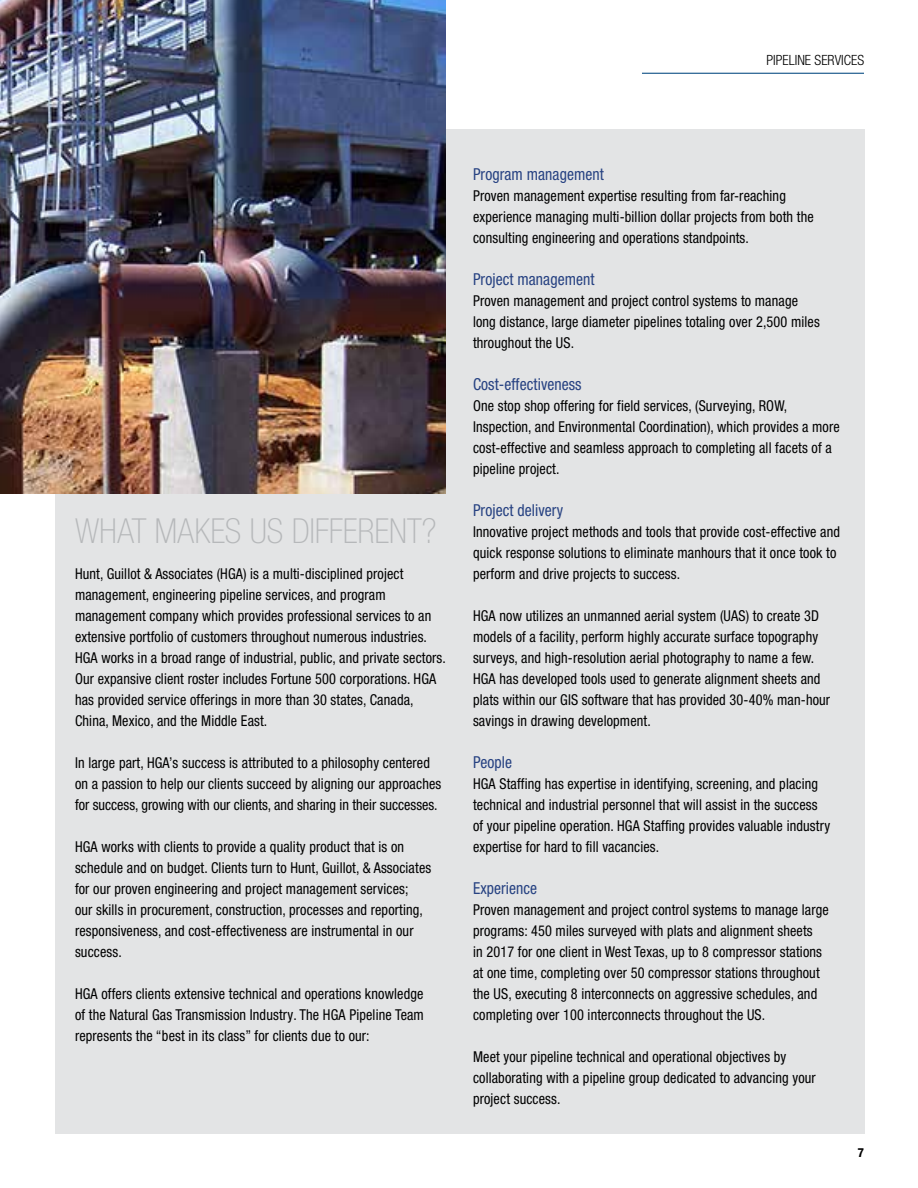
<style>
.page{position:relative;width:918px;height:1188px;background:#fff}
.page>*{position:absolute;margin:0;border:0;box-sizing:border-box;transform-origin:0 0}
.t1{font:100 condensed 34.5px "Helvetica Neue LT Pro";color:#b6b8ba}
.t2{font:condensed 16.5px "Helvetica Neue LT Pro";letter-spacing:.005em;color:#274282;scale:.95 1}
.t3{font:condensed 15px/21px "Helvetica Neue LT Pro";letter-spacing:.01em;color:#000;scale:.95 1}
.t4{font:300 condensed 14.1px "Helvetica Neue LT Pro";color:#000}
.t5{font:700 condensed 12.75px "Helvetica Neue";color:#000}
</style>
<div class="page">
<hr style="left:642px;top:73px;width:222px;height:1px;background:#00467f">
<div style="left:55px;top:130px;width:809px;height:1004px;background:#e3e4e5"></div>
<img style="left:0;top:0;width:446px;height:494px">
<p class="t4" style="left:766px;top:52px;width:99px">PIPELINE SERVICES</p>
<h1 class="t1" style="left:75px;top:511px;width:363px">WHAT MAKES US DIFFERENT?</h1>
<p class="t3" style="left:75px;top:563px;width:392px">Hunt, Guillot &amp; Associates (HGA) is a multi-disciplined project management, engineering pipeline services, and program management company which provides professional services to an extensive portfolio of customers throughout numerous industries.<br>HGA works in a broad range of industrial, public, and private sectors.<br>Our expansive client roster includes Fortune 500 corporations. HGA has provided service offerings in more than 30 states, Canada, China, Mexico, and the Middle East.</p>
<p class="t3" style="left:75px;top:752px;width:387px">In large part, HGA’s success is attributed to a philosophy centered on a passion to help our clients succeed by aligning our approaches for success, growing with our clients, and sharing in their successes.</p>
<p class="t3" style="left:75px;top:836px;width:377px">HGA works with clients to provide a quality product that is on schedule and on budget. Clients turn to Hunt, Guillot, &amp; Associates for our proven engineering and project management services;<br>our skills in procurement, construction, processes and reporting, responsiveness, and cost-effectiveness are instrumental in our success.</p>
<p class="t3" style="left:75px;top:983px;width:369px;text-align:justify">HGA offers clients extensive technical and operations knowledge of the Natural Gas Transmission Industry. The HGA Pipeline Team represents the “best in its class” for clients due to our:</p>
<p class="t2" style="left:473px;top:164px;width:139px">Program management</p>
<p class="t3" style="left:473px;top:185px;width:360px">Proven management expertise resulting from far-reaching experience managing multi-billion dollar projects from both the consulting engineering and operations standpoints.</p>
<p class="t2" style="left:473px;top:269px;width:129px">Project management</p>
<p class="t3" style="left:473px;top:290px;width:367px">Proven management and project control systems to manage long distance, large diameter pipelines totaling over 2,500 miles throughout the US.</p>
<p class="t2" style="left:473px;top:374px;width:116px">Cost-effectiveness</p>
<p class="t3" style="left:473px;top:395px;width:388px">One stop shop offering for field services, (Surveying, ROW, Inspection, and Environmental Coordination), which provides a more cost-effective and seamless approach to completing all facets of a pipeline project.</p>
<p class="t2" style="left:473px;top:500px;width:96px">Project delivery</p>
<p class="t3" style="left:473px;top:521px;width:388px">Innovative project methods and tools that provide cost-effective and quick response solutions to eliminate manhours that it once took to perform and drive projects to success.</p>
<p class="t3" style="left:473px;top:605px;width:377px">HGA now utilizes an unmanned aerial system (UAS) to create 3D models of a facility, perform highly accurate surface topography surveys, and high-resolution aerial photography to name a few.<br>HGA has developed tools used to generate alignment sheets and plats within our GIS software that has provided 30-40% man-hour savings in drawing development.</p>
<p class="t2" style="left:473px;top:752px;width:43px">People</p>
<p class="t3" style="left:473px;top:773px;width:377px">HGA Staffing has expertise in identifying, screening, and placing technical and industrial personnel that will assist in the success of your pipeline operation. HGA Staffing provides valuable industry expertise for hard to fill vacancies.</p>
<p class="t2" style="left:473px;top:878px;width:69px">Experience</p>
<p class="t3" style="left:473px;top:899px;width:376px">Proven management and project control systems to manage large programs: 450 miles surveyed with plats and alignment sheets<br>in 2017 for one client in West Texas, up to 8 compressor stations at one time, completing over 50 compressor stations throughout the US, executing 8 interconnects on aggressive schedules, and completing over 100 interconnects throughout the US.</p>
<p class="t3" style="left:473px;top:1046px;width:362px">Meet your pipeline technical and operational objectives by collaborating with a pipeline group dedicated to advancing your project success.</p>
<p class="t5" style="left:858px;top:1142px;width:8px">7</p>
</div>
